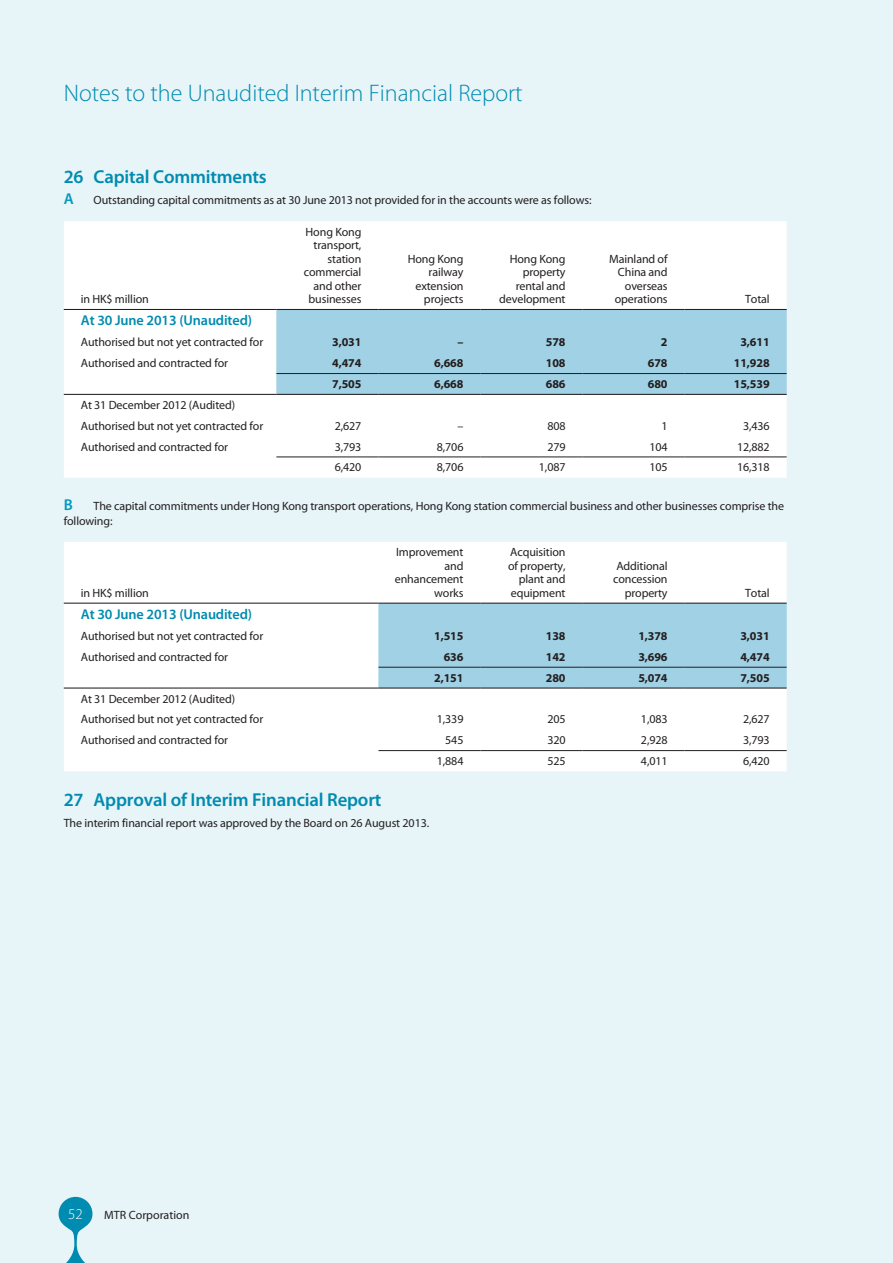
<style>
.page{position:relative;width:893px;height:1263px;background:#e7f4f8}
.page>*{position:absolute;margin:0;border:0;box-sizing:border-box;transform-origin:0 0}
.t1{font:300 24px "Myriad Pro";color:#008bb0}
.t2{font:600 18.75px "Myriad Pro";letter-spacing:-.01em;color:#008bb0}
.t3{font:600 15.75px "Myriad Pro";color:#009bbd}
.t4{font:300 15px "Myriad Pro";color:#fff}
.t5{font:600 14.25px "Myriad Pro";letter-spacing:-.01em;color:#008bb0}
.t6{font:12px/13.5px "Myriad Pro";letter-spacing:-.01em;color:#231f20;text-align:right}
.t7{font:700 12px "Myriad Pro";letter-spacing:-.01em;color:#231f20}
</style>
<div class="page">
<div style="left:64px;top:221px;width:723px;height:257px;background:#fff"></div>
<div style="left:276px;top:310px;width:511px;height:84px;background:#a0d1e4"></div>
<hr style="left:64px;top:309px;width:212px;height:1px;background:#231f20">
<hr style="left:276px;top:309px;width:102px;height:1px;background:#231f20">
<hr style="left:378px;top:309px;width:102px;height:1px;background:#231f20">
<hr style="left:480px;top:309px;width:103px;height:1px;background:#231f20">
<hr style="left:583px;top:309px;width:102px;height:1px;background:#231f20">
<hr style="left:685px;top:309px;width:102px;height:1px;background:#231f20">
<hr style="left:64px;top:394px;width:212px;height:1px;background:#231f20">
<hr style="left:276px;top:394px;width:102px;height:1px;background:#231f20">
<hr style="left:378px;top:394px;width:102px;height:1px;background:#231f20">
<hr style="left:480px;top:394px;width:103px;height:1px;background:#231f20">
<hr style="left:583px;top:394px;width:102px;height:1px;background:#231f20">
<hr style="left:685px;top:394px;width:102px;height:1px;background:#231f20">
<hr style="left:276px;top:373px;width:102px;height:1px;background:#231f20">
<hr style="left:378px;top:373px;width:102px;height:1px;background:#231f20">
<hr style="left:480px;top:373px;width:103px;height:1px;background:#231f20">
<hr style="left:583px;top:373px;width:102px;height:1px;background:#231f20">
<hr style="left:685px;top:373px;width:102px;height:1px;background:#231f20">
<hr style="left:276px;top:457px;width:102px;height:1px;background:#231f20">
<hr style="left:378px;top:457px;width:102px;height:1px;background:#231f20">
<hr style="left:480px;top:457px;width:103px;height:1px;background:#231f20">
<hr style="left:583px;top:457px;width:102px;height:1px;background:#231f20">
<hr style="left:685px;top:457px;width:102px;height:1px;background:#231f20">
<div style="left:64px;top:542px;width:723px;height:229px;background:#fff"></div>
<div style="left:378px;top:604px;width:409px;height:83px;background:#a0d1e4"></div>
<hr style="left:64px;top:603px;width:314px;height:1px;background:#231f20">
<hr style="left:378px;top:603px;width:102px;height:1px;background:#231f20">
<hr style="left:480px;top:603px;width:103px;height:1px;background:#231f20">
<hr style="left:583px;top:603px;width:102px;height:1px;background:#231f20">
<hr style="left:685px;top:603px;width:102px;height:1px;background:#231f20">
<hr style="left:64px;top:687px;width:314px;height:1px;background:#231f20">
<hr style="left:378px;top:687px;width:102px;height:1px;background:#231f20">
<hr style="left:480px;top:687px;width:103px;height:1px;background:#231f20">
<hr style="left:583px;top:687px;width:102px;height:1px;background:#231f20">
<hr style="left:685px;top:687px;width:102px;height:1px;background:#231f20">
<hr style="left:378px;top:667px;width:102px;height:1px;background:#231f20">
<hr style="left:480px;top:667px;width:103px;height:1px;background:#231f20">
<hr style="left:583px;top:667px;width:102px;height:1px;background:#231f20">
<hr style="left:685px;top:667px;width:102px;height:1px;background:#231f20">
<hr style="left:378px;top:750px;width:102px;height:1px;background:#231f20">
<hr style="left:480px;top:750px;width:103px;height:1px;background:#231f20">
<hr style="left:583px;top:750px;width:102px;height:1px;background:#231f20">
<hr style="left:685px;top:750px;width:102px;height:1px;background:#231f20">
<svg style="left:58px;top:1197px;width:35px;height:66px"></svg>
<h1 class="t1" style="left:64px;top:80px;width:460px">Notes to the Unaudited Interim Financial Report</h1>
<h2 class="t2" style="left:64px;top:166px;width:204px">26 Capital Commitments</h2>
<h3 class="t3" style="left:64px;top:190px;width:12px">A</h3>
<p class="t6" style="left:94px;top:194px;width:499px">Outstanding capital commitments as at 30 June 2013 not provided for in the accounts were as follows:</p>
<p class="t6" style="left:81px;top:293px;width:70px">in HK$ million</p>
<p class="t6" style="left:304px;top:225px;width:59px">Hong Kong transport, station commercial and other businesses</p>
<p class="t6" style="left:408px;top:252px;width:57px">Hong Kong railway extension projects</p>
<p class="t6" style="left:499px;top:252px;width:68px">Hong Kong property rental and development</p>
<p class="t6" style="left:609px;top:252px;width:60px">Mainland of<br>China and overseas operations</p>
<p class="t6" style="left:745px;top:293px;width:26px">Total</p>
<p class="t5" style="left:81px;top:313px;width:173px">At 30 June 2013 (Unaudited)</p>
<p class="t6" style="left:81px;top:336px;width:184px">Authorised but not yet contracted for</p>
<p class="t7" style="left:332px;top:336px;width:31px">3,031</p>
<p class="t7" style="left:457px;top:336px;width:7px">–</p>
<p class="t7" style="left:546px;top:336px;width:21px">578</p>
<p class="t7" style="left:661px;top:336px;width:8px">2</p>
<p class="t7" style="left:740px;top:336px;width:31px">3,611</p>
<p class="t6" style="left:81px;top:357px;width:149px">Authorised and contracted for</p>
<p class="t7" style="left:332px;top:356px;width:31px">4,474</p>
<p class="t7" style="left:434px;top:356px;width:31px">6,668</p>
<p class="t7" style="left:546px;top:356px;width:21px">108</p>
<p class="t7" style="left:648px;top:356px;width:21px">678</p>
<p class="t7" style="left:734px;top:356px;width:37px">11,928</p>
<p class="t7" style="left:332px;top:377px;width:31px">7,505</p>
<p class="t7" style="left:434px;top:377px;width:31px">6,668</p>
<p class="t7" style="left:546px;top:377px;width:21px">686</p>
<p class="t7" style="left:648px;top:377px;width:21px">680</p>
<p class="t7" style="left:734px;top:377px;width:37px">15,539</p>
<p class="t6" style="left:81px;top:395px;width:184px;line-height:20.9px;text-align:left">At 31 December 2012 (Audited)<br>Authorised but not yet contracted for</p>
<p class="t6" style="left:335px;top:419px;width:28px">2,627</p>
<p class="t6" style="left:457px;top:419px;width:7px">–</p>
<p class="t6" style="left:547px;top:419px;width:20px">808</p>
<p class="t6" style="left:661px;top:419px;width:8px">1</p>
<p class="t6" style="left:743px;top:419px;width:28px">3,436</p>
<p class="t6" style="left:81px;top:440px;width:149px">Authorised and contracted for</p>
<p class="t6" style="left:335px;top:440px;width:28px">3,793</p>
<p class="t6" style="left:437px;top:440px;width:28px">8,706</p>
<p class="t6" style="left:547px;top:440px;width:20px">279</p>
<p class="t6" style="left:649px;top:440px;width:20px">104</p>
<p class="t6" style="left:737px;top:440px;width:34px">12,882</p>
<p class="t6" style="left:335px;top:461px;width:28px">6,420</p>
<p class="t6" style="left:437px;top:461px;width:28px">8,706</p>
<p class="t6" style="left:539px;top:461px;width:28px">1,087</p>
<p class="t6" style="left:649px;top:461px;width:20px">105</p>
<p class="t6" style="left:737px;top:461px;width:34px">16,318</p>
<h3 class="t3" style="left:64px;top:496px;width:11px">B</h3>
<p class="t6" style="left:64px;top:498px;width:722px;line-height:15px;text-align:left;text-indent:30px">The capital commitments under Hong Kong transport operations, Hong Kong station commercial business and other businesses comprise the following:</p>
<p class="t6" style="left:81px;top:586px;width:70px">in HK$ million</p>
<p class="t6" style="left:395px;top:546px;width:70px">Improvement and enhancement works</p>
<p class="t6" style="left:508px;top:546px;width:59px">Acquisition of property, plant and equipment</p>
<p class="t6" style="left:613px;top:559px;width:56px">Additional concession property</p>
<p class="t6" style="left:745px;top:586px;width:26px">Total</p>
<p class="t5" style="left:81px;top:606px;width:173px">At 30 June 2013 (Unaudited)</p>
<p class="t6" style="left:81px;top:629px;width:184px">Authorised but not yet contracted for</p>
<p class="t7" style="left:434px;top:629px;width:31px">1,515</p>
<p class="t7" style="left:546px;top:629px;width:21px">138</p>
<p class="t7" style="left:638px;top:629px;width:31px">1,378</p>
<p class="t7" style="left:740px;top:629px;width:31px">3,031</p>
<p class="t6" style="left:81px;top:650px;width:149px">Authorised and contracted for</p>
<p class="t7" style="left:444px;top:650px;width:21px">636</p>
<p class="t7" style="left:546px;top:650px;width:21px">142</p>
<p class="t7" style="left:638px;top:650px;width:31px">3,696</p>
<p class="t7" style="left:740px;top:650px;width:31px">4,474</p>
<p class="t7" style="left:434px;top:671px;width:31px">2,151</p>
<p class="t7" style="left:546px;top:671px;width:21px">280</p>
<p class="t7" style="left:638px;top:671px;width:31px">5,074</p>
<p class="t7" style="left:740px;top:671px;width:31px">7,505</p>
<p class="t6" style="left:81px;top:688px;width:184px;line-height:20.9px;text-align:left">At 31 December 2012 (Audited)<br>Authorised but not yet contracted for</p>
<p class="t6" style="left:437px;top:713px;width:28px">1,339</p>
<p class="t6" style="left:547px;top:713px;width:20px">205</p>
<p class="t6" style="left:641px;top:713px;width:28px">1,083</p>
<p class="t6" style="left:743px;top:713px;width:28px">2,627</p>
<p class="t6" style="left:81px;top:734px;width:149px">Authorised and contracted for</p>
<p class="t6" style="left:445px;top:734px;width:20px">545</p>
<p class="t6" style="left:547px;top:734px;width:20px">320</p>
<p class="t6" style="left:641px;top:734px;width:28px">2,928</p>
<p class="t6" style="left:743px;top:734px;width:28px">3,793</p>
<p class="t6" style="left:437px;top:754px;width:28px">1,884</p>
<p class="t6" style="left:547px;top:754px;width:20px">525</p>
<p class="t6" style="left:641px;top:754px;width:28px">4,011</p>
<p class="t6" style="left:743px;top:754px;width:28px">6,420</p>
<h2 class="t2" style="left:64px;top:789px;width:319px">27 Approval of Interim Financial Report</h2>
<p class="t6" style="left:64px;top:817px;width:367px">The interim financial report was approved by the Board on 26 August 2013.</p>
<p class="t4" style="left:68px;top:1205px;width:16px">52</p>
<p class="t6" style="left:104px;top:1208px;width:87px">MTR Corporation</p>
</div>
